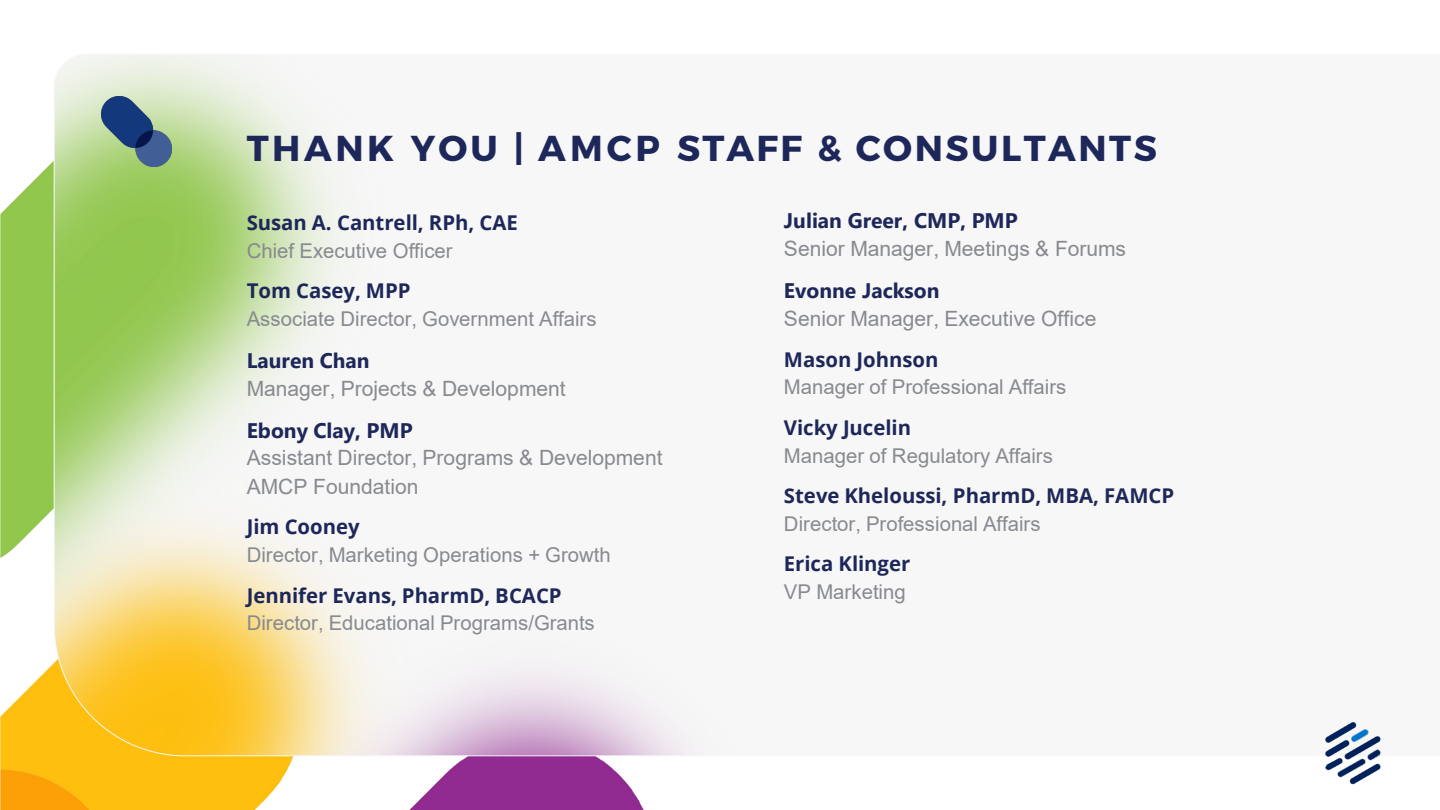
<style>
.page{position:relative;width:1440px;height:810px;background:#fff}
.page>*{position:absolute;margin:0;border:0;box-sizing:border-box;transform-origin:0 0}
.t1{font:700 36px "Montserrat";letter-spacing:.07em;color:#1e2759}
.t2{font:21px "Arial";color:#878a8f}
.t3{font:700 21px "Segoe UI";color:#1e2759}
.t4{font:20.4px "Arial";color:#878a8f}
.t5{font:700 20.4px "Open Sans";color:#1e2759}
</style>
<div class="page">
<img style="left:0;top:160px;width:644px;height:650px">
<svg style="left:54px;top:55px;width:662px;height:701px"></svg>
<img style="left:101px;top:96px;width:71px;height:71px">
<img style="left:1325px;top:722px;width:56px;height:63px">
<h2 class="t1" style="left:247px;top:126px;width:912px">THANK YOU | AMCP STAFF &amp; CONSULTANTS</h2>
<p class="t5" style="left:247px;top:208px;width:273px">Susan A. Cantrell, RPh, CAE</p>
<p class="t4" style="left:247px;top:237px;width:207px">Chief Executive Officer</p>
<p class="t5" style="left:247px;top:276px;width:165px">Tom Casey, MPP</p>
<p class="t4" style="left:247px;top:305px;width:351px">Associate Director, Government Affairs</p>
<p class="t3" style="left:247px;top:341px;width:124px">Lauren Chan</p>
<p class="t2" style="left:247px;top:374px;width:320px">Manager, Projects &amp; Development</p>
<p class="t3" style="left:247px;top:411px;width:167px">Ebony Clay, PMP</p>
<p class="t2" style="left:247px;top:444px;width:417px">Assistant Director, Programs &amp; Development</p>
<p class="t2" style="left:247px;top:472px;width:173px">AMCP Foundation</p>
<p class="t5" style="left:247px;top:513px;width:115px">Jim Cooney</p>
<p class="t4" style="left:247px;top:541px;width:366px">Director, Marketing Operations + Growth</p>
<p class="t5" style="left:247px;top:581px;width:317px">Jennifer Evans, PharmD, BCACP</p>
<p class="t4" style="left:247px;top:609px;width:350px">Director, Educational Programs/Grants</p>
<p class="t3" style="left:784px;top:201px;width:235px">Julian Greer, CMP, PMP</p>
<p class="t2" style="left:784px;top:234px;width:344px">Senior Manager, Meetings &amp; Forums</p>
<p class="t3" style="left:784px;top:271px;width:157px">Evonne Jackson</p>
<p class="t2" style="left:784px;top:304px;width:314px">Senior Manager, Executive Office</p>
<p class="t5" style="left:784px;top:345px;width:156px">Mason Johnson</p>
<p class="t4" style="left:784px;top:373px;width:284px">Manager of Professional Affairs</p>
<p class="t5" style="left:784px;top:413px;width:129px">Vicky Jucelin</p>
<p class="t4" style="left:784px;top:441px;width:270px">Manager of Regulatory Affairs</p>
<p class="t5" style="left:784px;top:481px;width:392px">Steve Kheloussi, PharmD, MBA, FAMCP</p>
<p class="t4" style="left:784px;top:509px;width:258px">Director, Professional Affairs</p>
<p class="t5" style="left:784px;top:549px;width:128px">Erica Klinger</p>
<p class="t4" style="left:784px;top:578px;width:123px">VP Marketing</p>
</div>
